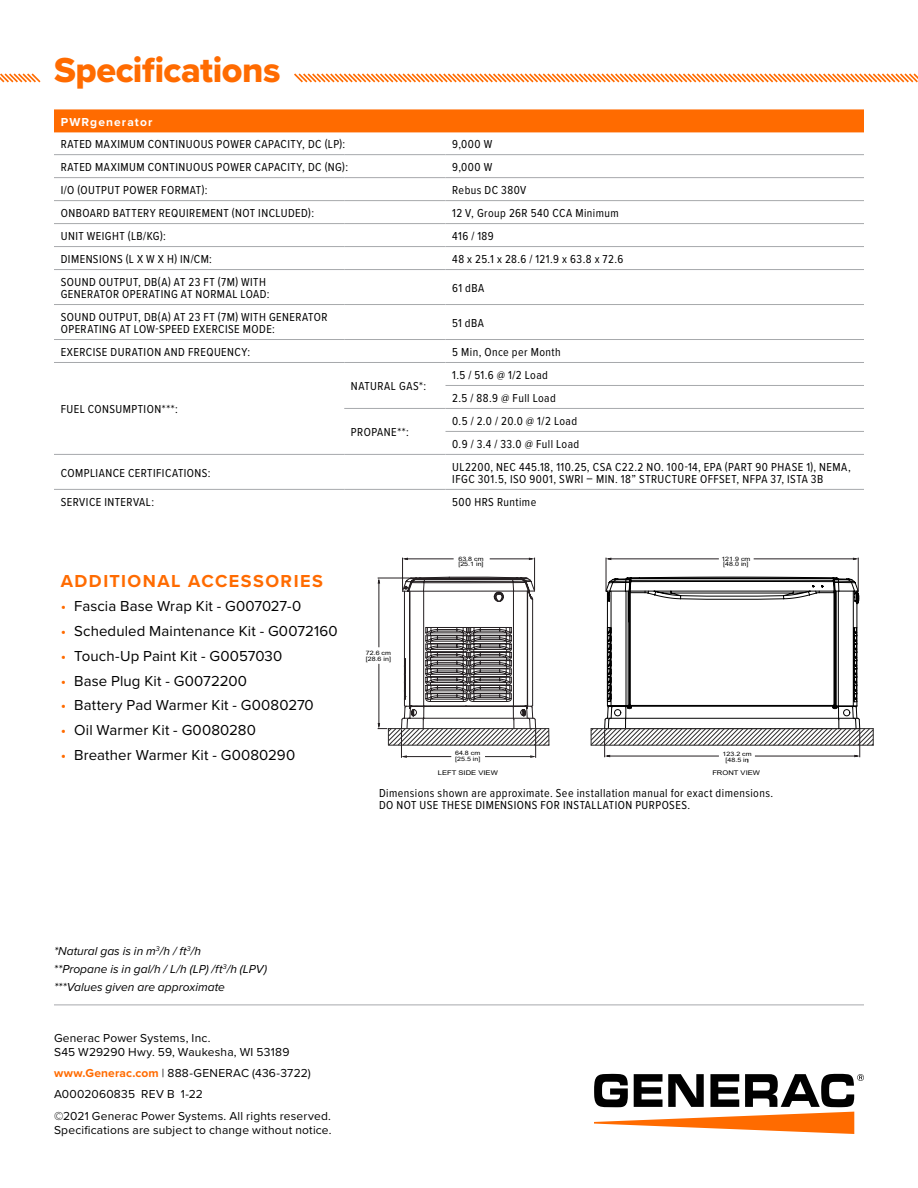
<style>
.page{position:relative;width:918px;height:1188px;background:#fff}
.page>*{position:absolute;margin:0;border:0;box-sizing:border-box;transform-origin:0 0}
.t1{font:36px "Proxima Nova Extrabld";letter-spacing:-.015em;color:#ff6b00}
.t2{font:700 18px "Proxima Nova";letter-spacing:.085em;color:#ff6b00}
.t3{font:15px "Proxima Nova";letter-spacing:.01em;color:#000}
.t4{font:12px/12px "Proxima Nova Cond";letter-spacing:.035em;color:#000}
.t5{font:12px/21.1px "Proxima Nova";letter-spacing:.015em;color:#000}
.t6{font:italic 12px/18px "Proxima Nova";letter-spacing:.005em;color:#000}
.t7{font:700 12px "Proxima Nova";letter-spacing:.095em;color:#fff}
.t8{font:6.45px "Arial";color:#000;scale:1.18 1}
.t9{font:6px/5.8px "Arial";color:#000;scale:1.18 1}
.s1{color:#ff6b00}
.s2{font-size:4.35px}
.s3{font-weight:700;color:#ff6b00}
</style>
<div class="page">
<svg style="left:594px;top:1074px;width:270px;height:60px"></svg>
<hr style="left:54px;top:1005px;width:810px;height:1px;background:#a7a9ac">
<svg style="left:294px;top:73px;width:624px;height:10px"></svg>
<svg style="left:0;top:73px;width:41px;height:10px"></svg>
<div style="left:54px;top:109px;width:810px;height:23px;background:#ff6b00"></div>
<hr style="left:54px;top:154px;width:290px;height:1px;background:#a7a9ac">
<hr style="left:344px;top:154px;width:102px;height:1px;background:#a7a9ac">
<hr style="left:446px;top:154px;width:418px;height:1px;background:#a7a9ac">
<hr style="left:54px;top:177px;width:290px;height:1px;background:#a7a9ac">
<hr style="left:344px;top:177px;width:102px;height:1px;background:#a7a9ac">
<hr style="left:446px;top:177px;width:418px;height:1px;background:#a7a9ac">
<hr style="left:54px;top:200px;width:290px;height:1px;background:#a7a9ac">
<hr style="left:344px;top:200px;width:102px;height:1px;background:#a7a9ac">
<hr style="left:446px;top:200px;width:418px;height:1px;background:#a7a9ac">
<hr style="left:54px;top:223px;width:290px;height:1px;background:#a7a9ac">
<hr style="left:344px;top:223px;width:102px;height:1px;background:#a7a9ac">
<hr style="left:446px;top:223px;width:418px;height:1px;background:#a7a9ac">
<hr style="left:54px;top:246px;width:290px;height:1px;background:#a7a9ac">
<hr style="left:344px;top:246px;width:102px;height:1px;background:#a7a9ac">
<hr style="left:446px;top:246px;width:418px;height:1px;background:#a7a9ac">
<hr style="left:54px;top:269px;width:290px;height:1px;background:#a7a9ac">
<hr style="left:344px;top:269px;width:102px;height:1px;background:#a7a9ac">
<hr style="left:446px;top:269px;width:418px;height:1px;background:#a7a9ac">
<hr style="left:54px;top:304px;width:290px;height:1px;background:#a7a9ac">
<hr style="left:344px;top:304px;width:102px;height:1px;background:#a7a9ac">
<hr style="left:446px;top:304px;width:418px;height:1px;background:#a7a9ac">
<hr style="left:54px;top:339px;width:290px;height:1px;background:#a7a9ac">
<hr style="left:344px;top:339px;width:102px;height:1px;background:#a7a9ac">
<hr style="left:446px;top:339px;width:418px;height:1px;background:#a7a9ac">
<hr style="left:54px;top:362px;width:290px;height:1px;background:#a7a9ac">
<hr style="left:344px;top:362px;width:102px;height:1px;background:#a7a9ac">
<hr style="left:446px;top:362px;width:418px;height:1px;background:#a7a9ac">
<hr style="left:446px;top:385px;width:418px;height:1px;background:#a7a9ac">
<hr style="left:344px;top:408px;width:102px;height:1px;background:#a7a9ac">
<hr style="left:446px;top:408px;width:418px;height:1px;background:#a7a9ac">
<hr style="left:446px;top:431px;width:418px;height:1px;background:#a7a9ac">
<hr style="left:54px;top:454px;width:290px;height:1px;background:#a7a9ac">
<hr style="left:344px;top:454px;width:102px;height:1px;background:#a7a9ac">
<hr style="left:446px;top:454px;width:418px;height:1px;background:#a7a9ac">
<hr style="left:54px;top:489px;width:290px;height:1px;background:#a7a9ac">
<hr style="left:344px;top:489px;width:102px;height:1px;background:#a7a9ac">
<hr style="left:446px;top:489px;width:418px;height:1px;background:#a7a9ac">
<hr style="left:402px;top:558px;width:1px;height:32px;background:#241f21">
<hr style="left:534px;top:558px;width:1px;height:32px;background:#241f21">
<hr style="left:405px;top:559px;width:49px;height:1px;background:#241f21">
<svg style="left:377px;top:576px;width:173px;height:182px"></svg>
<svg style="left:590px;top:557px;width:284px;height:201px"></svg>
<hr style="left:490px;top:559px;width:40px;height:1px;background:#241f21">
<hr style="left:485px;top:756px;width:48px;height:1px;background:#2b2929">
<h1 class="t1" style="left:54px;top:44px;width:228px">Specifications</h1>
<p class="t7" style="left:61px;top:113px;width:93px">PWRgenerator</p>
<p class="t4" style="left:61px;top:137px;width:286px">RATED MAXIMUM CONTINUOUS POWER CAPACITY, DC (LP):</p>
<p class="t4" style="left:452px;top:137px;width:42px">9,000 W</p>
<p class="t4" style="left:61px;top:160px;width:289px">RATED MAXIMUM CONTINUOUS POWER CAPACITY, DC (NG):</p>
<p class="t4" style="left:452px;top:160px;width:42px">9,000 W</p>
<p class="t4" style="left:61px;top:183px;width:148px">I/O (OUTPUT POWER FORMAT):</p>
<p class="t4" style="left:452px;top:183px;width:76px">Rebus DC 380V</p>
<p class="t4" style="left:61px;top:206px;width:255px">ONBOARD BATTERY REQUIREMENT (NOT INCLUDED):</p>
<p class="t4" style="left:452px;top:206px;width:168px">12 V, Group 26R 540 CCA Minimum</p>
<p class="t4" style="left:61px;top:229px;width:107px">UNIT WEIGHT (LB/KG):</p>
<p class="t4" style="left:452px;top:229px;width:43px">416 / 189</p>
<p class="t4" style="left:61px;top:252px;width:153px">DIMENSIONS (L X W X H) IN/CM:</p>
<p class="t4" style="left:452px;top:252px;width:173px">48 x 25.1 x 28.6 / 121.9 x 63.8 x 72.6</p>
<p class="t4" style="left:61px;top:275px;width:210px">SOUND OUTPUT, DB(A) AT 23 FT (7M) WITH<br>GENERATOR OPERATING AT NORMAL LOAD:</p>
<p class="t4" style="left:452px;top:281px;width:33px">61 dBA</p>
<p class="t4" style="left:61px;top:310px;width:268px">SOUND OUTPUT, DB(A) AT 23 FT (7M) WITH GENERATOR<br>OPERATING AT LOW-SPEED EXERCISE MODE:</p>
<p class="t4" style="left:452px;top:316px;width:33px">51 dBA</p>
<p class="t4" style="left:61px;top:345px;width:191px">EXERCISE DURATION AND FREQUENCY:</p>
<p class="t4" style="left:452px;top:345px;width:110px">5 Min, Once per Month</p>
<p class="t4" style="left:61px;top:403px;width:119px">FUEL CONSUMPTION***:</p>
<p class="t4" style="left:351px;top:380px;width:77px">NATURAL GAS*:</p>
<p class="t4" style="left:452px;top:363px;width:105px;line-height:23px">1.5 / 51.6 @ 1/2 Load<br>2.5 / 88.9 @ Full Load</p>
<p class="t4" style="left:351px;top:426px;width:59px">PROPANE**:</p>
<p class="t4" style="left:452px;top:409px;width:129px;line-height:23px">0.5 / 2.0 / 20.0 @ 1/2 Load<br>0.9 / 3.4 / 33.0 @ Full Load</p>
<p class="t4" style="left:61px;top:466px;width:151px">COMPLIANCE CERTIFICATIONS:</p>
<p class="t4" style="left:452px;top:460px;width:400px">UL2200, NEC 445.18, 110.25, CSA C22.2 NO. 100-14, EPA (PART 90 PHASE 1), NEMA,<br>IFGC 301.5, ISO 9001, SWRI – MIN. 18” STRUCTURE OFFSET, NFPA 37, ISTA 3B</p>
<p class="t4" style="left:61px;top:495px;width:95px">SERVICE INTERVAL:</p>
<p class="t4" style="left:452px;top:495px;width:86px">500 HRS Runtime</p>
<h2 class="t2" style="left:61px;top:567px;width:264px">ADDITIONAL ACCESSORIES</h2>
<p class="t3" style="left:61px;top:595px;width:242px"><span class="s1">•</span> Fascia Base Wrap Kit - G007027-0</p>
<p class="t3" style="left:61px;top:620px;width:278px"><span class="s1">•</span> Scheduled Maintenance Kit - G0072160</p>
<p class="t3" style="left:61px;top:645px;width:223px"><span class="s1">•</span> Touch-Up Paint Kit - G0057030</p>
<p class="t3" style="left:61px;top:670px;width:188px"><span class="s1">•</span> Base Plug Kit - G0072200</p>
<p class="t3" style="left:61px;top:694px;width:255px"><span class="s1">•</span> Battery Pad Warmer Kit - G0080270</p>
<p class="t3" style="left:61px;top:719px;width:197px"><span class="s1">•</span> Oil Warmer Kit - G0080280</p>
<p class="t3" style="left:61px;top:744px;width:236px"><span class="s1">•</span> Breather Warmer Kit - G0080290</p>
<p class="t9" style="left:366px;top:650px;width:23px">72.6 cm [28.6 in]</p>
<p class="t9" style="left:458px;top:555px;width:23px">63.8 cm [25.1 in]</p>
<p class="t9" style="left:455px;top:750px;width:23px">64.8 cm [25.5 in]</p>
<p class="t9" style="left:721px;top:555px;width:26px;text-align:center">121.9 cm [48.0 in]</p>
<p class="t9" style="left:723px;top:751px;width:26px;text-align:center">123.2 cm [48.5 in<span class="s2">]</span></p>
<p class="t8" style="left:438px;top:769px;width:52px">LEFT SIDE VIEW</p>
<p class="t8" style="left:712px;top:769px;width:42px">FRONT VIEW</p>
<p class="t4" style="left:379px;top:787px;width:396px">Dimensions shown are approximate. See installation manual for exact dimensions.<br>DO NOT USE THESE DIMENSIONS FOR INSTALLATION PURPOSES.</p>
<p class="t6" style="left:54px;top:941px;width:215px">*Natural gas is in m<sup>3</sup>/h / ft<sup>3</sup>/h<br>**Propane is in gal/h / L/h (LP) /ft<sup>3</sup>/h (LPV) ***Values given are approximate</p>
<p class="t5" style="left:54px;top:1030px;width:237px;line-height:14.4px">Generac Power Systems, Inc.<br>S45 W29290 Hwy. 59, Waukesha, WI 53189</p>
<p class="t5" style="left:54px;top:1062px;width:278px"><span class="s3">www.Generac.com</span> | 888-GENERAC (436-3722)<br>A0002060835 REV B 1-22<br>©2021 Generac Power Systems. All rights reserved.</p>
<p class="t5" style="left:54px;top:1119px;width:279px">Specifications are subject to change without notice.</p>
</div>
